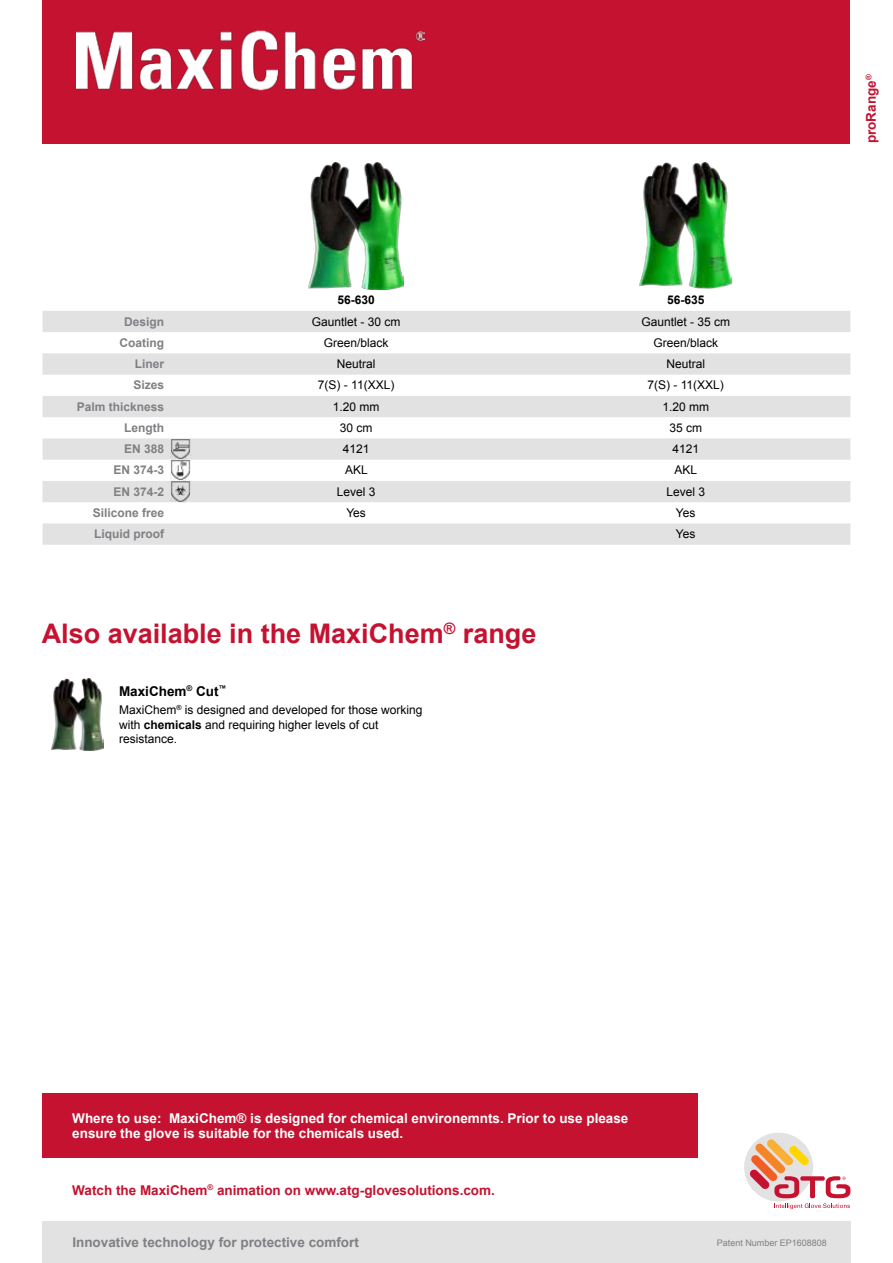
<style>
.page{position:relative;width:893px;height:1263px;background:#fff}
.page>*{position:absolute;margin:0;border:0;box-sizing:border-box;transform-origin:0 0}
.t1{font:700 27px "Arial";color:#c41230}
.t2{font:700 13.5px/15px "Arial";color:#fff}
.t3{font:700 13.5px "Arial";color:#c41230}
.t4{font:700 13.5px "Arial";color:#807f83}
.t5{font:700 13.5px "Arial";color:#000}
.t6{font:12px/14.4px "Arial";color:#000}
.t7{font:700 12px "Arial";color:#807f83}
.t8{font:700 12px "Arial";color:#000}
.t9{font:9px "Arial";color:#807f83}
.s1{font-weight:700}
</style>
<div class="page">
<div style="left:42px;top:1221px;width:808px;height:42px;background:#e2e2e3"></div>
<div style="left:43px;top:0;width:807px;height:143px;background:#c41230"></div>
<div style="left:744px;top:1132px;width:69px;height:69px;background:#e2e2e3;border-radius:50%"></div>
<svg style="left:749px;top:1139px;width:101px;height:70px"></svg>
<img style="left:77px;top:30px;width:348px;height:61px">
<div style="left:42px;top:1094px;width:655px;height:64px;background:#c41230"></div>
<svg style="left:43px;top:311px;width:807px;height:234px;fill:#e2e2e3"></svg>
<img style="left:309px;top:162px;width:95px;height:128px">
<img style="left:640px;top:162px;width:91px;height:127px">
<img style="left:171px;top:438px;width:20px;height:64px">
<img style="left:51px;top:679px;width:52px;height:72px">
<p class="t8" style="left:337px;top:292px;width:39px">56-630</p>
<p class="t8" style="left:667px;top:292px;width:39px">56-635</p>
<p class="t7" style="left:124px;top:313px;width:42px">Design</p>
<p class="t6" style="left:312px;top:314px;width:90px">Gauntlet - 30 cm</p>
<p class="t6" style="left:641px;top:314px;width:90px">Gauntlet - 35 cm</p>
<p class="t7" style="left:119px;top:335px;width:46px">Coating</p>
<p class="t6" style="left:324px;top:336px;width:66px">Green/black</p>
<p class="t6" style="left:653px;top:336px;width:66px">Green/black</p>
<p class="t7" style="left:135px;top:356px;width:31px">Liner</p>
<p class="t6" style="left:337px;top:357px;width:40px">Neutral</p>
<p class="t6" style="left:666px;top:357px;width:40px">Neutral</p>
<p class="t7" style="left:133px;top:377px;width:32px">Sizes</p>
<p class="t6" style="left:318px;top:378px;width:78px">7(S) - 11(XXL)</p>
<p class="t6" style="left:647px;top:378px;width:78px">7(S) - 11(XXL)</p>
<p class="t7" style="left:77px;top:398px;width:89px">Palm thickness</p>
<p class="t6" style="left:333px;top:399px;width:48px">1.20 mm</p>
<p class="t6" style="left:662px;top:399px;width:48px">1.20 mm</p>
<p class="t7" style="left:124px;top:420px;width:41px">Length</p>
<p class="t6" style="left:340px;top:421px;width:34px">30 cm</p>
<p class="t6" style="left:669px;top:421px;width:34px">35 cm</p>
<p class="t7" style="left:124px;top:441px;width:42px">EN 388</p>
<p class="t6" style="left:343px;top:442px;width:28px">4121</p>
<p class="t6" style="left:672px;top:442px;width:28px">4121</p>
<p class="t7" style="left:113px;top:462px;width:52px">EN 374-3</p>
<p class="t6" style="left:345px;top:463px;width:24px">AKL</p>
<p class="t6" style="left:675px;top:463px;width:24px">AKL</p>
<p class="t7" style="left:113px;top:484px;width:52px">EN 374-2</p>
<p class="t6" style="left:337px;top:484px;width:40px">Level 3</p>
<p class="t6" style="left:666px;top:484px;width:40px">Level 3</p>
<p class="t7" style="left:93px;top:505px;width:73px">Silicone free</p>
<p class="t6" style="left:346px;top:506px;width:21px">Yes</p>
<p class="t6" style="left:676px;top:506px;width:21px">Yes</p>
<p class="t7" style="left:94px;top:526px;width:71px">Liquid proof</p>
<p class="t6" style="left:676px;top:527px;width:21px">Yes</p>
<h1 class="t1" style="left:42px;top:616px;width:496px">Also available in the MaxiChem<sup>®</sup> range</h1>
<p class="t5" style="left:119px;top:682px;width:109px">MaxiChem<sup>®</sup> Cut<sup>™</sup></p>
<p class="t6" style="left:119px;top:703px;width:305px">MaxiChem<sup>®</sup> is designed and developed for those working with <span class="s1">chemicals</span> and requiring higher levels of cut resistance.</p>
<p class="t3" style="left:862px;top:143px;width:70px;rotate:-90deg">proRange<sup>®</sup></p>
<p class="t2" style="left:72px;top:1111px;width:558px">Where to use: MaxiChem® is designed for chemical environemnts. Prior to use please ensure the glove is suitable for the chemicals used.</p>
<p class="t3" style="left:72px;top:1181px;width:424px">Watch the MaxiChem<sup>®</sup> animation on www.atg-glovesolutions.com.</p>
<p class="t4" style="left:72px;top:1233px;width:288px">Innovative technology for protective comfort</p>
<p class="t9" style="left:717px;top:1236px;width:112px">Patent Number EP1608808</p>
</div>
